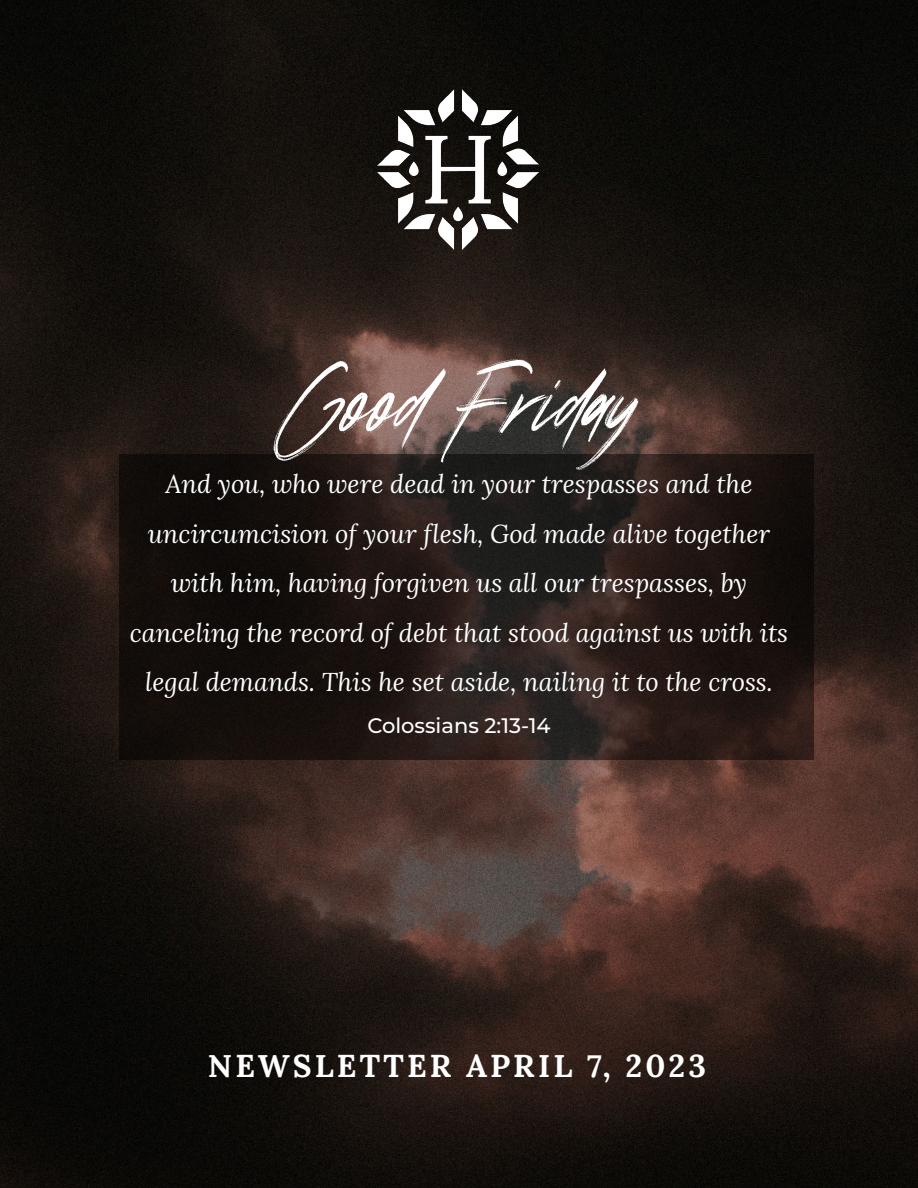
<style>
.page{position:relative;width:918px;height:1188px;background:#fff}
.page>*{position:absolute;margin:0;border:0;box-sizing:border-box;transform-origin:0 0}
.t1{font:135px "Cashkings";color:#fff}
.t2{font:700 31.5px "Lora";letter-spacing:.1em;color:#fff}
.t3{font:italic 25.5px/49.5px "Lora";color:#fff;text-align:center}
.t4{font:500 21px "Montserrat";color:#fff}
</style>
<div class="page">
<img style="left:0;top:0;width:918px;height:1188px">
<img style="left:378px;top:89px;width:160px;height:161px">
<svg style="left:119px;top:454px;width:695px;height:306px;background:#1e1613"></svg>
<h1 class="t1" style="left:278px;top:347px;width:353px">Good Friday</h1>
<p class="t3" style="left:130px;top:459px;width:660px">And you, who were dead in your trespasses and the uncircumcision of your flesh, God made alive together with him, having forgiven us all our trespasses, by canceling the record of debt that stood against us with its legal demands. This he set aside, nailing it to the cross.</p>
<p class="t4" style="left:367px;top:711px;width:185px">Colossians 2:13-14</p>
<p class="t2" style="left:208px;top:1039px;width:500px">NEWSLETTER APRIL 7, 2023</p>
</div>
